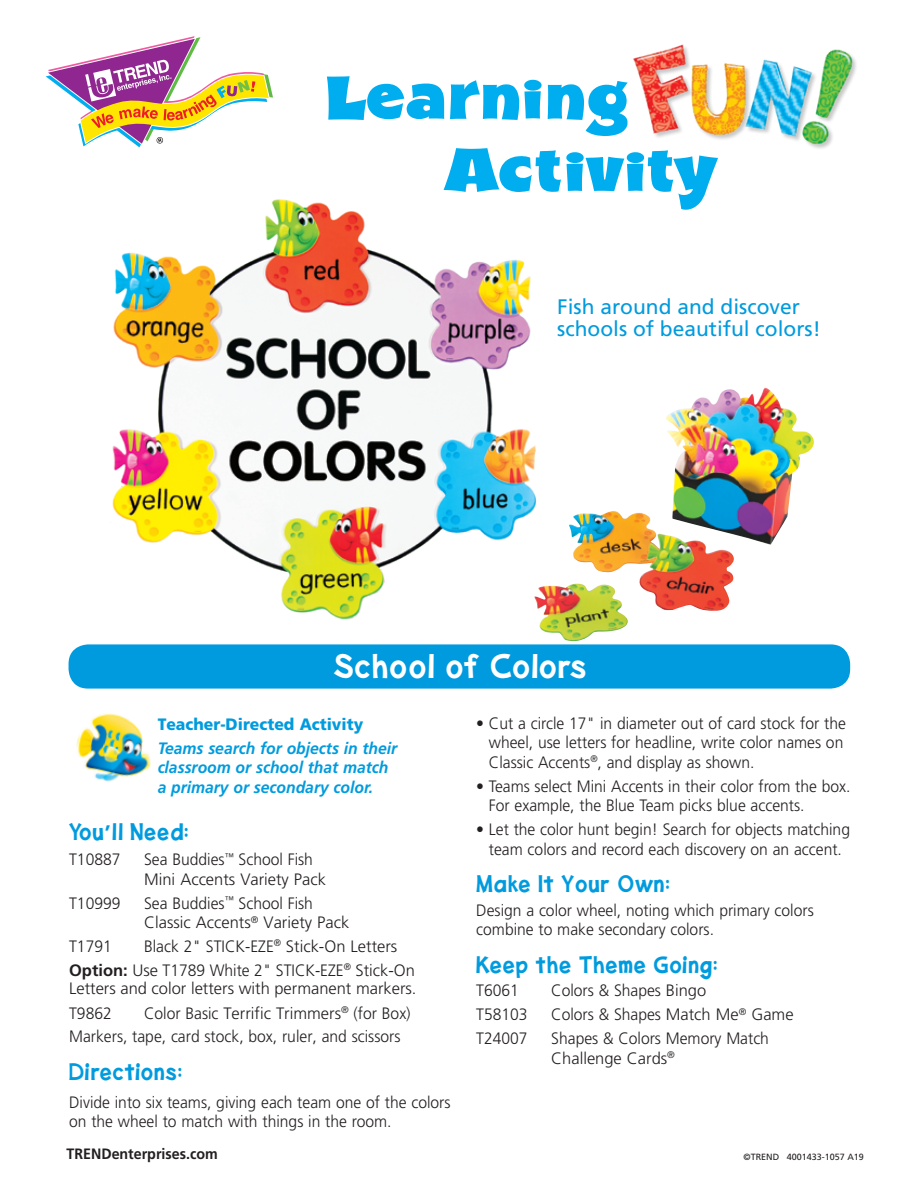
<style>
.page{position:relative;width:918px;height:1188px;background:#fff}
.page>*{position:absolute;margin:0;border:0;box-sizing:border-box;transform-origin:0 0}
.t1{font:60px/72.4px "AS Shocard Block";letter-spacing:.04em;color:#00aeef}
.t2{font:700 30px "Lorin";letter-spacing:.05em;color:#fff}
.t3{font:700 21px "Lorin";letter-spacing:.05em;color:#009bde}
.t4{font:21px/22.5px "Frutiger";color:#009bde}
.t5{font:300 16.5px/19.5px "Frutiger";color:#231f20;scale:.95 1}
.t6{font:italic 700 16.5px/19.5px "Frutiger";color:#009bde;scale:.95 1}
.t7{font:300 16.5px/24.9px "Frutiger";color:#231f20}
.t8{font:900 16.5px "Frutiger";color:#009bde;scale:.95 1}
.t9{font:700 15px "Frutiger";color:#231f20;scale:.95 1}
.t10{font:9px "Frutiger";color:#231f20}
.s1{font-family:"Frutiger"}
.s2{font-weight:700}
</style>
<div class="page">
<svg style="left:46px;top:36px;width:227px;height:111px"></svg>
<img style="left:633px;top:44px;width:223px;height:105px">
<img style="left:76px;top:713px;width:75px;height:69px">
<div style="left:69px;top:644px;width:781px;height:45px;background:#009bde;border-radius:20px"></div>
<img style="left:112px;top:199px;width:425px;height:421px">
<img style="left:666px;top:388px;width:148px;height:157px">
<img style="left:569px;top:511px;width:166px;height:100px">
<img style="left:534px;top:583px;width:94px;height:58px">
<h1 class="t1" style="left:447px;top:67px;width:272px;text-indent:-121px">Learning<br>Activity</h1>
<p class="t4" style="left:557px;top:295px;width:265px">Fish around and discover schools of beautiful colors!</p>
<h2 class="t2" style="left:334px;top:650px;width:254px">School of Colors</h2>
<p class="t8" style="left:158px;top:714px;width:218px">Teacher-Directed Activity</p>
<p class="t6" style="left:158px;top:738px;width:254px">Teams search for objects in their classroom or school that match a primary or secondary color.</p>
<p class="t3" style="left:69px;top:821px;width:121px">You<span class="s1">’</span>ll Need:</p>
<p class="t5" style="left:69px;top:850px;width:56px">T10887</p>
<p class="t5" style="left:144px;top:850px;width:193px">Sea Buddies<sup>™</sup> School Fish<br>Mini Accents Variety Pack</p>
<p class="t5" style="left:69px;top:893px;width:56px">T10999</p>
<p class="t5" style="left:144px;top:893px;width:218px">Sea Buddies<sup>™</sup> School Fish<br>Classic Accents<sup>®</sup> Variety Pack</p>
<p class="t5" style="left:69px;top:936px;width:46px">T1791</p>
<p class="t5" style="left:69px;top:934px;width:366px;line-height:23.9px;text-indent:75px">Black 2" STICK-EZE<sup>®</sup> Stick-On Letters<br><span class="s2">Option:</span> Use T1789 White 2" STICK-EZE<sup>®</sup> Stick-On</p>
<p class="t7" style="left:69px;top:976px;width:349px">Letters and color letters with permanent markers.<br>T9862</p>
<p class="t5" style="left:69px;top:1001px;width:361px;line-height:23.9px;text-indent:75px">Color Basic Terrific Trimmers<sup>®</sup> (for Box)<br>Markers, tape, card stock, box, ruler, and scissors</p>
<p class="t3" style="left:69px;top:1061px;width:114px">Directions:</p>
<p class="t5" style="left:69px;top:1092px;width:403px">Divide into six teams, giving each team one of the colors on the wheel to match with things in the room.</p>
<p class="t5" style="left:489px;top:713px;width:377px;text-indent:-13px">• Cut a circle 17" in diameter out of card stock for the wheel, use letters for headline, write color names on<br>Classic Accents<sup>®</sup>, and display as shown.</p>
<p class="t5" style="left:489px;top:776px;width:382px;text-indent:-13px">• Teams select Mini Accents in their color from the box.<br>For example, the Blue Team picks blue accents.</p>
<p class="t5" style="left:476px;top:820px;width:395px;text-align:center">• Let the color hunt begin! Search for objects matching team colors and record each discovery on an accent.</p>
<p class="t3" style="left:476px;top:873px;width:195px">Make It Your Own:</p>
<p class="t5" style="left:476px;top:900px;width:357px">Design a color wheel, noting which primary colors combine to make secondary colors.</p>
<p class="t3" style="left:476px;top:953px;width:243px">Keep the Theme Going:</p>
<p class="t5" style="left:476px;top:981px;width:46px">T6061</p>
<p class="t5" style="left:551px;top:981px;width:165px">Colors &amp; Shapes Bingo</p>
<p class="t5" style="left:476px;top:1005px;width:56px">T58103</p>
<p class="t5" style="left:551px;top:1005px;width:257px">Colors &amp; Shapes Match Me<sup>®</sup> Game</p>
<p class="t5" style="left:476px;top:1029px;width:56px">T24007</p>
<p class="t5" style="left:551px;top:1029px;width:231px">Shapes &amp; Colors Memory Match<br>Challenge Cards<sup>®</sup></p>
<p class="t9" style="left:67px;top:1145px;width:161px">TRENDenterprises.com</p>
<p class="t10" style="left:744px;top:1151px;width:122px">©TREND 4001433-1057 A19</p>
</div>
